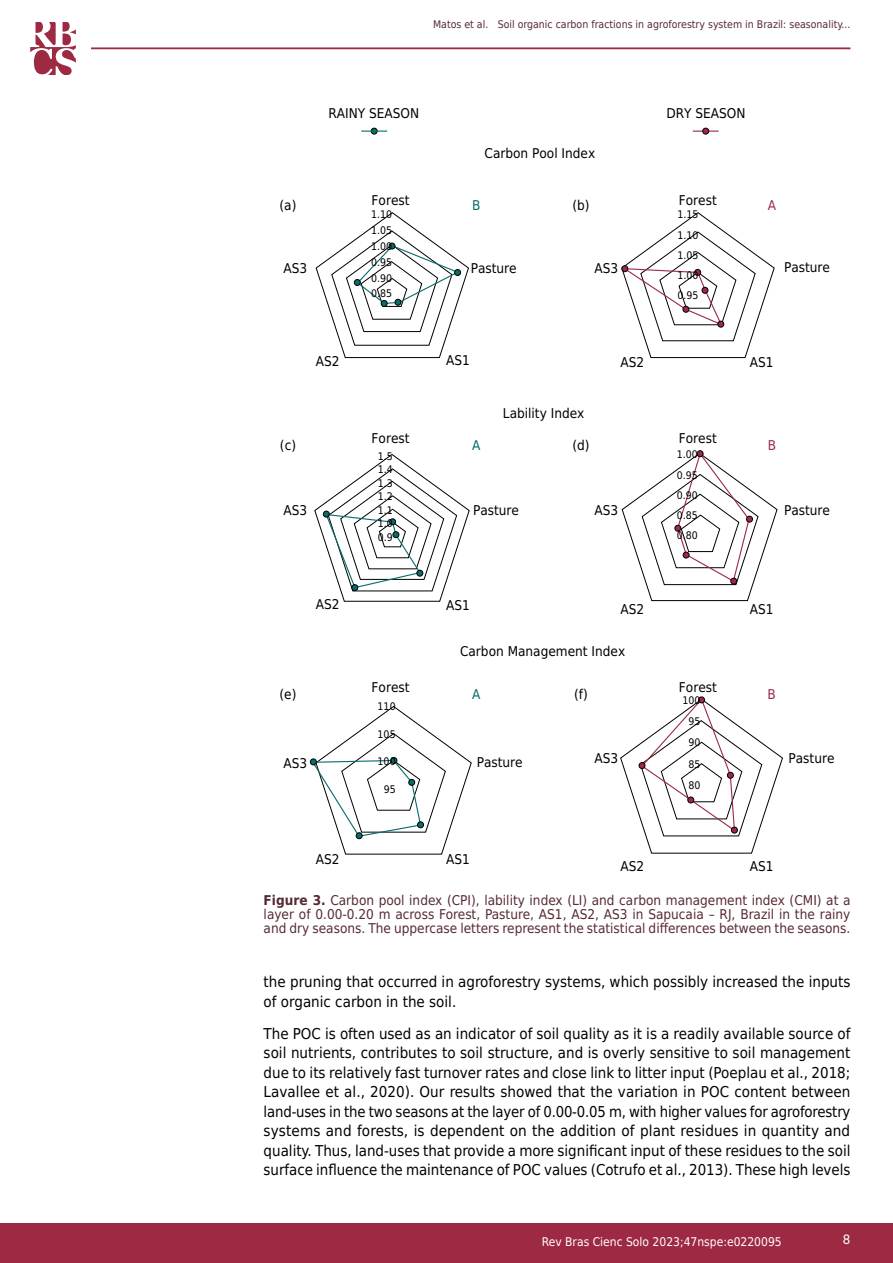
<style>
.page{position:relative;width:893px;height:1263px;background:#fff}
.page>*{position:absolute;margin:0;border:0;box-sizing:border-box;transform-origin:0 0}
.t1{font:15px/19.5px "DejaVu Sans Condensed";color:#000}
.t2{font:13.5px/14.2px "DejaVu Sans Condensed";color:#562a32;text-align:justify}
.t3{font:13.5px "DejaVu Sans Condensed";color:#000}
.t4{font:13.5px "DejaVu Sans Condensed";color:#056c68}
.t5{font:13.5px "DejaVu Sans Condensed";color:#9b2a49}
.t6{font:13.5px "Akkurat Pro";color:#fff}
.t7{font:12px "DejaVu Sans Condensed";color:#fff}
.t8{font:10.5px/20.1px "DejaVu Sans Condensed";color:#000;text-align:justify}
.t9{font:10.5px "DejaVu Sans Condensed";color:#562a32}
.s1{font-weight:700}
</style>
<div class="page">
<div style="left:0;top:1223px;width:893px;height:40px;background:#9e2943"></div>
<hr style="left:91px;top:47px;width:759px;height:2px;background:#9e2943">
<svg style="left:30px;top:22px;width:46px;height:52px"></svg>
<svg style="left:314px;top:212px;width:469px;height:643px"></svg>
<div style="left:381px;top:300px;width:6px;height:7px;border:1px solid #000;border-radius:50%"></div>
<svg style="left:354px;top:243px;width:107px;height:63px"></svg>
<div style="left:454px;top:269px;width:7px;height:7px;border:1px solid #000;border-radius:50%"></div>
<svg style="left:361px;top:128px;width:26px;height:6px"></svg>
<svg style="left:693px;top:128px;width:26px;height:6px"></svg>
<div style="left:702px;top:128px;width:7px;height:6px;border:1px solid #000;border-radius:50%"></div>
<div style="left:621px;top:265px;width:7px;height:7px;border:1px solid #000;border-radius:50%"></div>
<svg style="left:621px;top:266px;width:103px;height:61px"></svg>
<div style="left:717px;top:321px;width:7px;height:6px;border:1px solid #000;border-radius:50%"></div>
<svg style="left:323px;top:511px;width:100px;height:80px"></svg>
<div style="left:351px;top:584px;width:7px;height:7px;border:1px solid #000;border-radius:50%"></div>
<div style="left:697px;top:450px;width:6px;height:7px;border:1px solid #000;border-radius:50%"></div>
<div style="left:674px;top:525px;width:7px;height:7px;border:1px solid #000;border-radius:50%"></div>
<div style="left:746px;top:516px;width:7px;height:6px;border:1px solid #000;border-radius:50%"></div>
<svg style="left:675px;top:451px;width:77px;height:133px"></svg>
<div style="left:730px;top:578px;width:7px;height:6px;border:1px solid #000;border-radius:50%"></div>
<div style="left:417px;top:821px;width:7px;height:7px;border:1px solid #000;border-radius:50%"></div>
<svg style="left:310px;top:757px;width:113px;height:82px"></svg>
<div style="left:408px;top:779px;width:7px;height:7px;border:1px solid #000;border-radius:50%"></div>
<div style="left:731px;top:827px;width:7px;height:6px;border:1px solid #000;border-radius:50%"></div>
<svg style="left:639px;top:697px;width:98px;height:136px"></svg>
<div style="left:698px;top:696px;width:7px;height:7px;border:1px solid #000;border-radius:50%"></div>
<p class="t9" style="left:433px;top:16px;width:419px">Matos et al. Soil organic carbon fractions in agroforestry system in Brazil: seasonality...</p>
<p class="t3" style="left:328px;top:102px;width:92px">RAINY SEASON</p>
<p class="t3" style="left:666px;top:102px;width:81px">DRY SEASON</p>
<p class="t3" style="left:485px;top:142px;width:112px">Carbon Pool Index</p>
<p class="t3" style="left:372px;top:189px;width:39px">Forest</p>
<p class="t4" style="left:472px;top:194px;width:10px">B</p>
<p class="t5" style="left:768px;top:194px;width:10px">A</p>
<p class="t3" style="left:679px;top:189px;width:39px">Forest</p>
<p class="t3" style="left:280px;top:194px;width:18px">(a)</p>
<p class="t3" style="left:572px;top:194px;width:19px">(b)</p>
<p class="t8" style="left:371px;top:206px;width:23px;line-height:15.9px">1.10<br>1.05<br>1.00<br>0.95<br>0.90<br>0.85</p>
<p class="t8" style="left:677px;top:204px;width:23px">1.15<br>1.10<br>1.05<br>1.00<br>0.95</p>
<p class="t3" style="left:283px;top:258px;width:25px">AS3</p>
<p class="t3" style="left:594px;top:258px;width:25px">AS3</p>
<p class="t3" style="left:471px;top:258px;width:48px">Pasture</p>
<p class="t3" style="left:784px;top:256px;width:48px">Pasture</p>
<p class="t3" style="left:316px;top:351px;width:25px">AS2</p>
<p class="t3" style="left:446px;top:349px;width:25px">AS1</p>
<p class="t3" style="left:620px;top:351px;width:25px">AS2</p>
<p class="t3" style="left:750px;top:351px;width:25px">AS1</p>
<p class="t3" style="left:503px;top:402px;width:83px">Lability Index</p>
<p class="t3" style="left:372px;top:427px;width:39px">Forest</p>
<p class="t3" style="left:679px;top:427px;width:39px">Forest</p>
<p class="t3" style="left:280px;top:434px;width:18px">(c)</p>
<p class="t4" style="left:472px;top:434px;width:10px">A</p>
<p class="t3" style="left:572px;top:434px;width:19px">(d)</p>
<p class="t5" style="left:768px;top:434px;width:10px">B</p>
<p class="t8" style="left:677px;top:444px;width:23px">1.00<br>0.95<br>0.90<br>0.85<br>0.80</p>
<p class="t8" style="left:378px;top:449px;width:17px;line-height:13.5px">1.5<br>1.4<br>1.3<br>1.2<br>1.1<br>1.0<br>0.9</p>
<p class="t3" style="left:594px;top:499px;width:25px">AS3</p>
<p class="t3" style="left:283px;top:500px;width:25px">AS3</p>
<p class="t3" style="left:473px;top:500px;width:48px">Pasture</p>
<p class="t3" style="left:784px;top:499px;width:48px">Pasture</p>
<p class="t3" style="left:316px;top:593px;width:25px">AS2</p>
<p class="t3" style="left:446px;top:594px;width:25px">AS1</p>
<p class="t3" style="left:620px;top:598px;width:25px">AS2</p>
<p class="t3" style="left:750px;top:598px;width:25px">AS1</p>
<p class="t3" style="left:460px;top:640px;width:167px">Carbon Management Index</p>
<p class="t3" style="left:372px;top:676px;width:39px">Forest</p>
<p class="t3" style="left:679px;top:676px;width:39px">Forest</p>
<p class="t3" style="left:280px;top:683px;width:18px">(e)</p>
<p class="t4" style="left:472px;top:683px;width:10px">A</p>
<p class="t3" style="left:574px;top:683px;width:15px">(f)</p>
<p class="t5" style="left:768px;top:683px;width:10px">B</p>
<p class="t8" style="left:682px;top:689px;width:20px;line-height:21.3px;text-align:center">100<br>95<br>90<br>85<br>80</p>
<p class="t8" style="left:378px;top:696px;width:20px">110</p>
<p class="t8" style="left:378px;top:723px;width:20px">105</p>
<p class="t8" style="left:378px;top:751px;width:20px">100</p>
<p class="t8" style="left:384px;top:779px;width:14px">95</p>
<p class="t3" style="left:594px;top:748px;width:25px">AS3</p>
<p class="t3" style="left:477px;top:752px;width:48px">Pasture</p>
<p class="t3" style="left:283px;top:753px;width:25px">AS3</p>
<p class="t3" style="left:788px;top:747px;width:48px">Pasture</p>
<p class="t3" style="left:316px;top:848px;width:25px">AS2</p>
<p class="t3" style="left:446px;top:848px;width:25px">AS1</p>
<p class="t3" style="left:620px;top:855px;width:25px">AS2</p>
<p class="t3" style="left:750px;top:855px;width:25px">AS1</p>
<p class="t2" style="left:264px;top:892px;width:588px"><span class="s1">Figure 3.</span> Carbon pool index (CPI), lability index (LI) and carbon management index (CMI) at a layer of 0.00-0.20 m across Forest, Pasture, AS1, AS2, AS3 in Sapucaia – RJ, Brazil in the rainy and dry seasons. The uppercase letters represent the statistical differences between the seasons.</p>
<p class="t1" style="left:264px;top:972px;width:588px">the pruning that occurred in agroforestry systems, which possibly increased the inputs of organic carbon in the soil.</p>
<p class="t1" style="left:264px;top:1023px;width:588px;text-align:justify">The POC is often used as an indicator of soil quality as it is a readily available source of soil nutrients, contributes to soil structure, and is overly sensitive to soil management due to its relatively fast turnover rates and close link to litter input (Poeplau et al., 2018; Lavallee et al., 2020). Our results showed that the variation in POC content between land-uses in the two seasons at the layer of 0.00-0.05 m, with higher values for agroforestry systems and forests, is dependent on the addition of plant residues in quantity and quality. Thus, land-uses that provide a more significant input of these residues to the soil surface influence the maintenance of POC values (Cotrufo et al., 2013). These high levels</p>
<p class="t7" style="left:542px;top:1231px;width:241px">Rev Bras Cienc Solo 2023;47nspe:e0220095</p>
<p class="t6" style="left:843px;top:1231px;width:9px">8</p>
</div>
